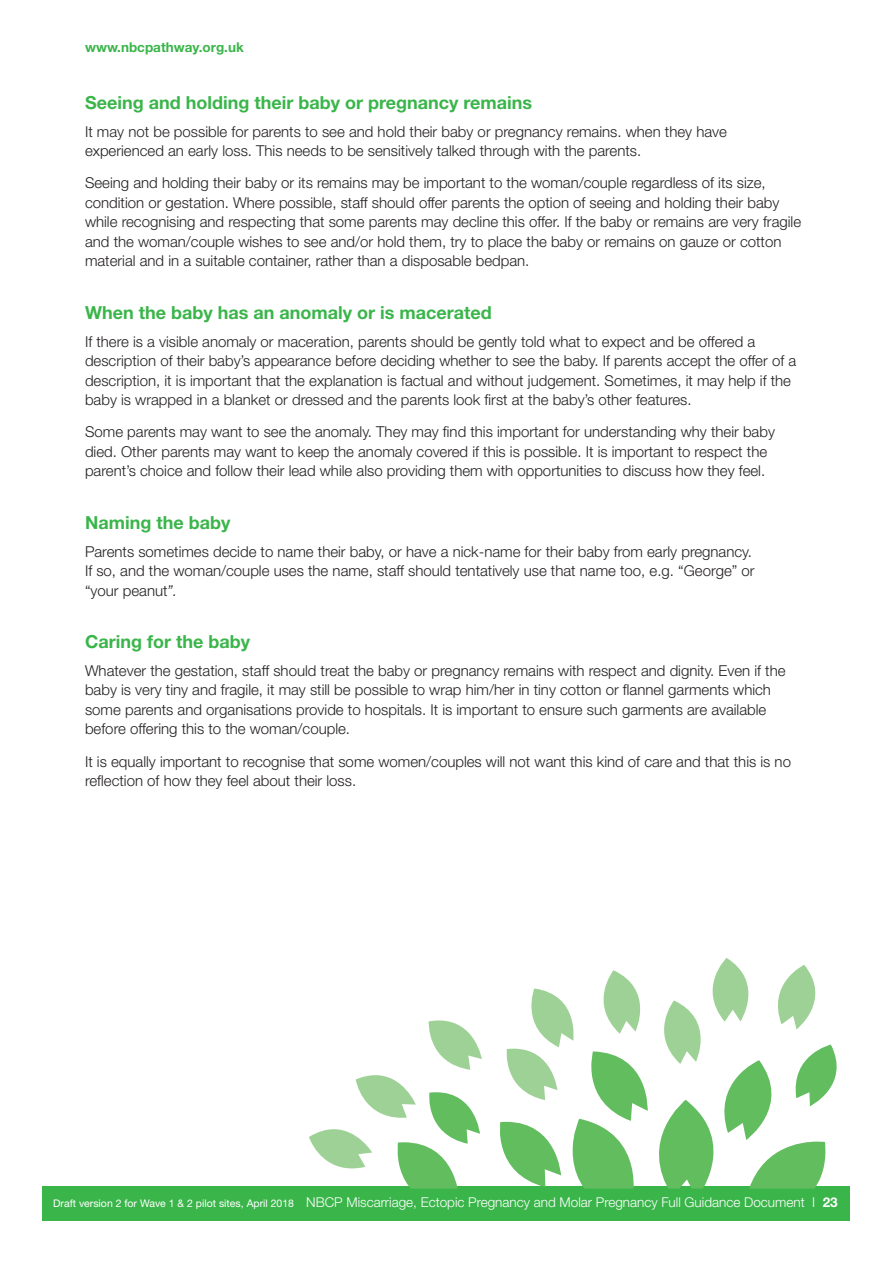
<style>
.page{position:relative;width:893px;height:1263px;background:#fff}
.page>*{position:absolute;margin:0;border:0;box-sizing:border-box;transform-origin:0 0}
.t1{font:700 18px "Helvetica Neue LT Std";color:#3ab54a}
.t2{font:300 15px/19.5px "Helvetica Neue LT Std";color:#231f20}
.t3{font:300 13.5px "Helvetica Neue LT Std";color:#fff}
.t4{font:700 13.5px "Helvetica Neue LT Std";color:#3ab54a}
.s1{font-style:italic}
.s2{font-weight:400;font-size:10.5px}
.s3{font-weight:700}
</style>
<div class="page">
<div style="left:43px;top:1186px;width:807px;height:34px;background:#3ab54a"></div>
<svg style="left:309px;top:1020px;width:173px;height:168px"></svg>
<svg style="left:500px;top:958px;width:337px;height:230px"></svg>
<p class="t4" style="left:85px;top:39px;width:160px">www.nbcpathway.org.uk</p>
<p class="t1" style="left:85px;top:91px;width:448px">Seeing and holding their baby or pregnancy remains</p>
<p class="t2" style="left:85px;top:121px;width:643px">It may not be possible for parents to see and hold their baby or pregnancy remains. when they have experienced an early loss. This needs to be sensitively talked through with the parents.</p>
<p class="t2" style="left:85px;top:173px;width:718px">Seeing and holding their baby or its remains may be important to the woman/couple regardless of its size, condition or gestation. Where possible, staff should offer parents the option of seeing and holding their baby while recognising and respecting that some parents may decline this offer. If the baby or remains are very fragile and the woman/couple wishes to see and/or hold them, try to place the baby or remains on gauze or cotton material and in a suitable container, rather than a disposable bedpan.</p>
<p class="t1" style="left:85px;top:301px;width:408px">When the baby has an anomaly or is macerated</p>
<p class="t2" style="left:85px;top:331px;width:713px">If there is a visible anomaly or maceration, parents should be gently told what to expect and be offered a description of their baby’s appearance before deciding whether to see the baby. If parents accept the offer of a description, it is important that the explanation is factual and without judgement. Sometimes, it may help if the baby is wrapped in a blanket or dressed and the parents look first at the baby’s other features.</p>
<p class="t2" style="left:85px;top:422px;width:691px">Some parents may want to see the anomaly. They may find this important for understanding why their baby died. Other parents may want to keep the anomaly covered if this is possible. It is important to respect the parent’s choice and follow their lead while also providing them with opportunities to discuss how they feel.</p>
<p class="t1" style="left:85px;top:511px;width:147px">Naming the baby</p>
<p class="t2" style="left:85px;top:541px;width:671px">Parents sometimes decide to name their baby, or have a nick-name for their baby from early pregnancy.<br>If so, and the woman/couple uses the name, staff should tentatively use that name too, e.g. “George” or “your peanut<span class="s1">”.</span></p>
<p class="t1" style="left:85px;top:630px;width:167px">Caring for the baby</p>
<p class="t2" style="left:85px;top:660px;width:702px">Whatever the gestation, staff should treat the baby or pregnancy remains with respect and dignity. Even if the baby is very tiny and fragile, it may still be possible to wrap him/her in tiny cotton or flannel garments which some parents and organisations provide to hospitals. It is important to ensure such garments are available before offering this to the woman/couple.</p>
<p class="t2" style="left:85px;top:751px;width:707px">It is equally important to recognise that some women/couples will not want this kind of care and that this is no reflection of how they feel about their loss.</p>
<p class="t3" style="left:53px;top:1194px;width:786px"><span class="s2">Draft version 2 for Wave 1 &amp; 2 pilot sites, April 2018</span> NBCP Miscarriage, Ectopic Pregnancy and Molar Pregnancy Full Guidance Document I <span class="s3">23</span></p>
</div>
